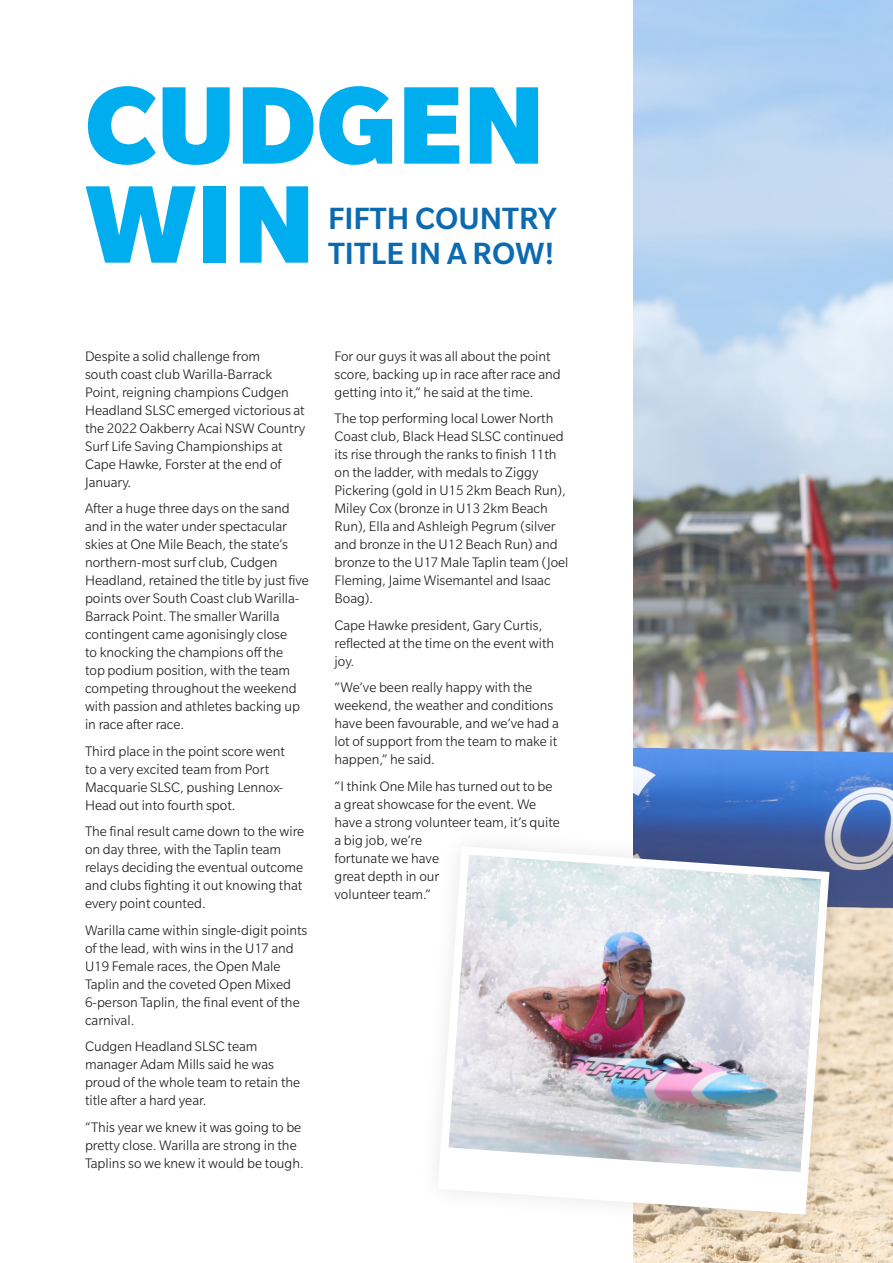
<style>
.page{position:relative;width:893px;height:1263px;background:#fff}
.page>*{position:absolute;margin:0;border:0;box-sizing:border-box;transform-origin:0 0}
.Body{font:900 120.15px/99px "Slate Std";color:#00aeef}
.Body-2{font:500 33.45px "Slate Std";color:#0c6ab0}
.Body-3{font:300 15px/18px "Slate Std";color:#1a1a1a}
</style>
<div class="page">
<img style="left:634px;top:0;width:259px;height:1263px">
<div style="left:417px;top:825px;width:433px;height:410px;background:#000;opacity:.1"></div>
<img style="left:434px;top:842px;width:400px;height:377px">
<p class="Body" style="left:85px;top:75px;width:461px">CUDGEN<br>WIN</p>
<p class="Body-2" style="left:328px;top:201px;width:230px">FIFTH COUNTRY</p>
<p class="Body-2" style="left:328px;top:236px;width:228px">TITLE IN A ROW!</p>
<p class="Body-3" style="left:85px;top:347px;width:222px">Despite a solid challenge from<br>south coast club Warilla-Barrack<br>Point, reigning champions Cudgen<br>Headland SLSC emerged victorious at the 2022 Oakberry Acai NSW Country<br>Surf Life Saving Championships at<br>Cape Hawke, Forster at the end of<br>January.</p>
<p class="Body-3" style="left:85px;top:499px;width:225px">After a huge three days on the sand and in the water under spectacular skies at One Mile Beach, the state’s northern-most surf club, Cudgen Headland, retained the title by just five points over South Coast club Warilla-Barrack Point. The smaller Warilla contingent came agonisingly close<br>to knocking the champions off the<br>top podium position, with the team competing throughout the weekend with passion and athletes backing up in race after race.</p>
<p class="Body-3" style="left:85px;top:742px;width:201px">Third place in the point score went to a very excited team from Port<br>Macquarie SLSC, pushing Lennox-<br>Head out into fourth spot.</p>
<p class="Body-3" style="left:85px;top:822px;width:221px">The final result came down to the wire on day three, with the Taplin team relays deciding the eventual outcome and clubs fighting it out knowing that every point counted.</p>
<p class="Body-3" style="left:85px;top:921px;width:224px">Warilla came within single-digit points of the lead, with wins in the U17 and<br>U19 Female races, the Open Male<br>Taplin and the coveted Open Mixed<br>6-person Taplin, the final event of the carnival.</p>
<p class="Body-3" style="left:85px;top:1037px;width:217px">Cudgen Headland SLSC team manager Adam Mills said he was proud of the whole team to retain the title after a hard year.</p>
<p class="Body-3" style="left:85px;top:1118px;width:220px">“This year we knew it was going to be pretty close. Warilla are strong in the<br>Taplins so we knew it would be tough.</p>
<p class="Body-3" style="left:334px;top:347px;width:228px">For our guys it was all about the point score, backing up in race after race and getting into it,” he said at the time.</p>
<p class="Body-3" style="left:334px;top:409px;width:235px">The top performing local Lower North Coast club, Black Head SLSC continued its rise through the ranks to finish 11th on the ladder, with medals to Ziggy Pickering (gold in U15 2km Beach Run), Miley Cox (bronze in U13 2km Beach Run), Ella and Ashleigh Pegrum (silver and bronze in the U12 Beach Run) and bronze to the U17 Male Taplin team (Joel Fleming, Jaime Wisemantel and Isaac Boag).</p>
<p class="Body-3" style="left:334px;top:616px;width:221px">Cape Hawke president, Gary Curtis, reflected at the time on the event with joy.</p>
<p class="Body-3" style="left:334px;top:678px;width:226px">“We’ve been really happy with the weekend, the weather and conditions have been favourable, and we’ve had a lot of support from the team to make it happen,” he said.</p>
<p class="Body-3" style="left:334px;top:777px;width:227px">“I think One Mile has turned out to be a great showcase for the event. We have a strong volunteer team, it’s quite a big job, we’re<br>fortunate we have<br>great depth in our<br>volunteer team.”</p>
</div>
